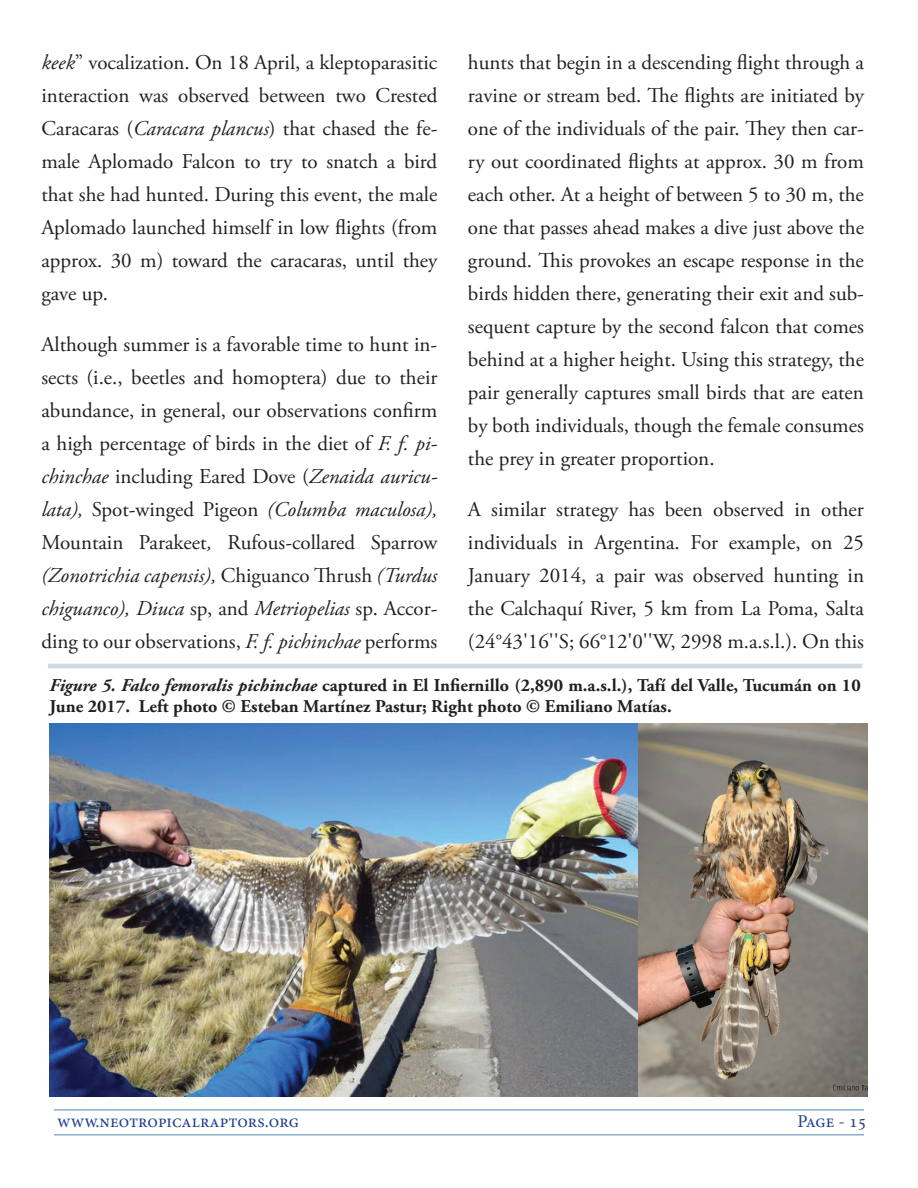
<style>
.page{position:relative;width:918px;height:1188px;background:#fff}
.page>*{position:absolute;margin:0;border:0;box-sizing:border-box;transform-origin:0 0}
.t1{font:21px/33px "Adobe Garamond Pro";color:#231f20;text-align:justify}
.t2{font:700 18px/21px "Adobe Garamond Pro";letter-spacing:.005em;color:#231f20}
.t3{font:18px "Minion Pro";color:#253f8e}
.s1{font-style:italic}
</style>
<div class="page">
<hr style="left:54px;top:1134px;width:810px;height:2px;background:#88aeca">
<hr style="left:54px;top:1109px;width:810px;height:2px;background:#88aeca">
<hr style="left:48px;top:664px;width:814px;height:4px;background:#d0dbe4">
<img style="left:637px;top:724px;width:231px;height:373px">
<img style="left:50px;top:724px;width:587px;height:373px">
<p class="t1" style="left:468px;top:47px;width:398px">hunts that begin in a descending flight through a ravine or stream bed. The flights are initiated by one of the individuals of the pair. They then car&shy;ry out coordinated flights at approx. 30 m from each other. At a height of between 5 to 30 m, the one that passes ahead makes a dive just above the ground. This provokes an escape response in the birds hidden there, generating their exit and sub&shy;sequent capture by the second falcon that comes behind at a higher height. Using this strategy, the pair generally captures small birds that are eaten by both individuals, though the female consumes the prey in greater proportion.</p>
<p class="t1" style="left:468px;top:494px;width:398px">A similar strategy has been observed in other individuals in Argentina. For example, on 25<br>January 2014, a pair was observed hunting in the Calchaquí River, 5 km from La Poma, Salta (24°43'16''S; 66°12'0''W, 2998 m.a.s.l.). On this</p>
<p class="t2" style="left:50px;top:675px;width:813px"><span class="s1">Figure 5. Falco femoralis pichinchae</span> captured in El Infiernillo (2,890 m.a.s.l.), Tafí del Valle, Tucumán on 10<br>June 2017. Left photo © Esteban Martínez Pastur; Right photo © Emiliano Matías.</p>
<p class="t1" style="left:41px;top:47px;width:398px"><span class="s1">keek</span>” vocalization. On 18 April, a kleptoparasitic interaction was observed between two Crested Caracaras (<span class="s1">Caracara plancus</span>) that chased the fe&shy;male Aplomado Falcon to try to snatch a bird that she had hunted. During this event, the male Aplomado launched himself in low flights (from approx. 30 m) toward the caracaras, until they gave up.</p>
<p class="t1" style="left:41px;top:329px;width:398px">Although summer is a favorable time to hunt in&shy;sects (i.e., beetles and homoptera) due to their abundance, in general, our observations confirm a high percentage of birds in the diet of <span class="s1">F. f. pi&shy;chinchae</span> including Eared Dove (<span class="s1">Zenaida auricu&shy;lata),</span> Spot-winged Pigeon <span class="s1">(Columba maculosa), </span>Mountain Parakeet<span class="s1">,</span> Rufous-collared Sparrow <span class="s1">(Zonotrichia capensis),</span> Chiguanco Thrush <span class="s1">(Turdus chiguanco), Diuca</span> sp, and <span class="s1">Metriopelias</span> sp. Accor&shy;ding to our observations, <span class="s1">F. f. pichinchae</span> performs</p>
<p class="t3" style="left:57px;top:1109px;width:243px">www.neotropicalraptors.org</p>
<p class="t3" style="left:797px;top:1109px;width:71px">Page - 15</p>
</div>
